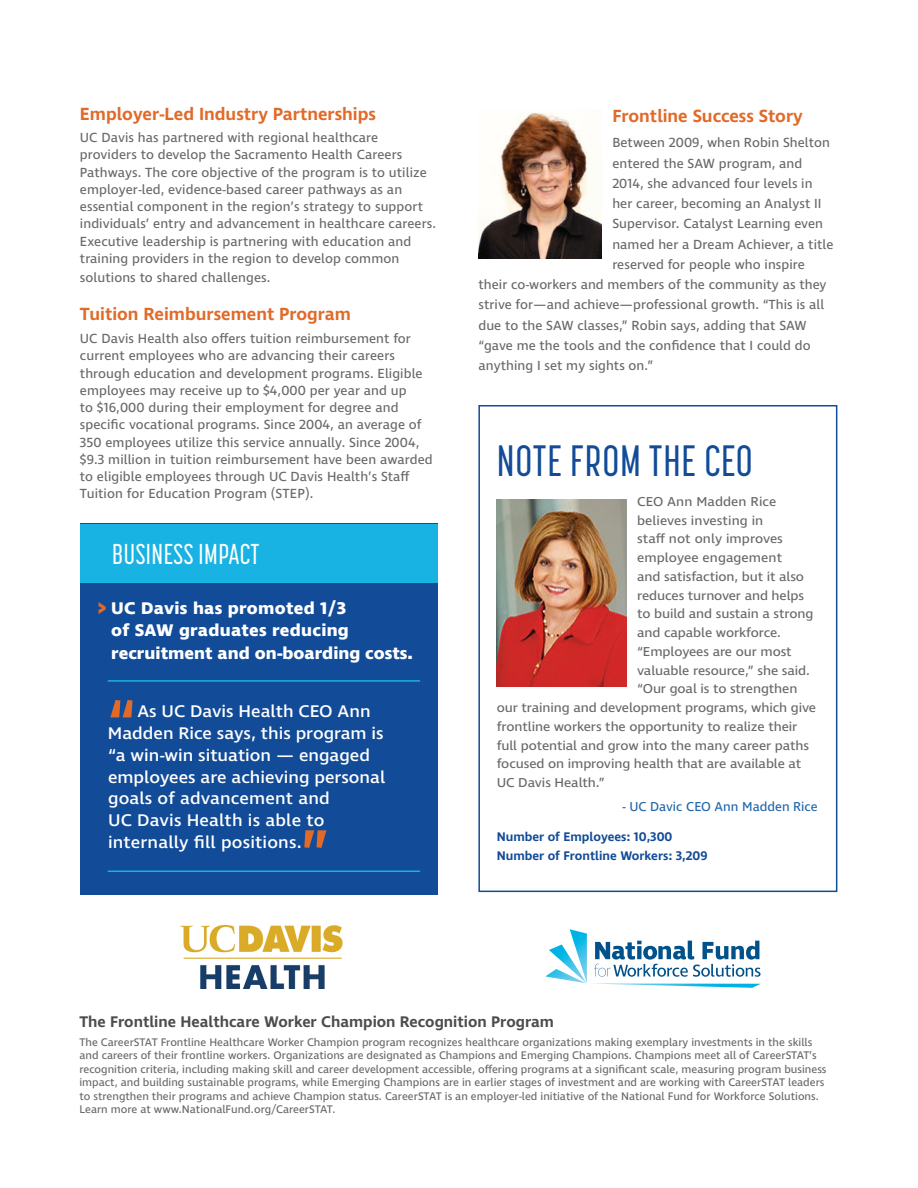
<style>
.page{position:relative;width:918px;height:1188px;background:#fff}
.page>*{position:absolute;margin:0;border:0;box-sizing:border-box;transform-origin:0 0}
.t1{font:600 57px "Ingra";color:#e16a29}
.t2{font:500 43.5px "Korolev Compressed";letter-spacing:.02em;color:#124b97}
.t3{font:500 28.5px "Korolev Compressed";letter-spacing:.02em;color:#fff}
.t4{font:600 18px "Ingra";color:#e16a29}
.t5{font:500 17.25px/21.8px "Ingra";color:#fff;scale:1.05 1}
.t6{font:700 17.25px/22.5px "Ingra";letter-spacing:.005em;color:#fff;scale:1.05 1}
.t7{font:600 15.75px "Ingra";color:#4b4c4d}
.t8{font:13.5px/17.2px "Ingra";letter-spacing:.005em;color:#69696c}
.t9{font:13.2px "Ingra";letter-spacing:-.005em;color:#69696c;scale:1.05 1}
.t10{font:13.2px "Ingra";color:#2566a9}
.t11{font:600 12.75px/18.8px "Ingra";color:#124b97}
.t12{font:11.25px/13.5px "Ingra";color:#69696c}
.s1{font-size:27.9px;color:#e16a29}
</style>
<div class="page">
<div style="left:80px;top:523px;width:357px;height:371px;background:#124b97"></div>
<div style="left:80px;top:524px;width:357px;height:59px;background:#18b2e3"></div>
<img style="left:496px;top:500px;width:130px;height:187px">
<div style="left:478px;top:405px;width:359px;height:487px;border:2px solid #124b97"></div>
<svg style="left:545px;top:929px;width:216px;height:59px"></svg>
<img style="left:180px;top:925px;width:163px;height:63px">
<hr style="left:108px;top:680px;width:312px;height:2px;background:#18b2e3">
<hr style="left:108px;top:871px;width:312px;height:1px;background:#18b2e3">
<img style="left:478px;top:112px;width:124px;height:146px">
<h3 class="t4" style="left:80px;top:102px;width:298px">Employer-Led Industry Partnerships</h3>
<p class="t8" style="left:80px;top:130px;width:358px">UC Davis has partnered with regional healthcare providers to develop the Sacramento Health Careers Pathways. The core objective of the program is to utilize employer-led, evidence-based career pathways as an essential component in the region’s strategy to support individuals’ entry and advancement in healthcare careers.<br>Executive leadership is partnering with education and training providers in the region to develop common</p>
<p class="t8" style="left:80px;top:269px;width:192px">solutions to shared challenges.</p>
<h3 class="t4" style="left:80px;top:303px;width:273px">Tuition Reimbursement Program</h3>
<p class="t8" style="left:80px;top:331px;width:354px">UC Davis Health also offers tuition reimbursement for current employees who are advancing their careers through education and development programs. Eligible employees may receive up to $4,000 per year and up<br>to $16,000 during their employment for degree and specific vocational programs. Since 2004, an average of 350 employees utilize this service annually. Since 2004, $9.3 million in tuition reimbursement have been awarded to eligible employees through UC Davis Health’s Staff Tuition for Education Program (STEP).</p>
<h3 class="t3" style="left:112px;top:538px;width:149px">BUSINESS IMPACT</h3>
<p class="t6" style="left:111px;top:598px;width:289px;text-indent:-14px"><span class="s1">&gt;</span> UC Davis has promoted 1/3<br>of SAW graduates reducing recruitment and on-boarding costs.</p>
<h1 class="t1" style="left:108px;top:685px;width:29px">“</h1>
<p class="t5" style="left:108px;top:702px;width:266px;text-indent:29px">As UC Davis Health CEO Ann<br>Madden Rice says, this program is “a win-win situation — engaged employees are achieving personal goals of advancement and<br>UC Davis Health is able to internally fill positions.</p>
<h1 class="t1" style="left:302px;top:816px;width:29px">”</h1>
<h3 class="t4" style="left:612px;top:104px;width:192px">Frontline Success Story</h3>
<p class="t8" style="left:612px;top:135px;width:219px">Between 2009, when Robin Shelton</p>
<p class="t8" style="left:612px;top:155px;width:191px">entered the SAW program, and</p>
<p class="t8" style="left:612px;top:175px;width:202px">2014, she advanced four levels in</p>
<p class="t8" style="left:612px;top:196px;width:211px">her career, becoming an Analyst II</p>
<p class="t8" style="left:612px;top:216px;width:212px">Supervisor. Catalyst Learning even</p>
<p class="t8" style="left:612px;top:236px;width:223px">named her a Dream Achiever, a title</p>
<p class="t8" style="left:612px;top:256px;width:194px">reserved for people who inspire</p>
<p class="t8" style="left:478px;top:277px;width:350px">their co-workers and members of the community as they</p>
<p class="t8" style="left:478px;top:297px;width:347px">strive for—and achieve—professional growth. “This is all</p>
<p class="t8" style="left:478px;top:317px;width:330px">due to the SAW classes,” Robin says, adding that SAW</p>
<p class="t8" style="left:478px;top:337px;width:334px">“gave me the tools and the confidence that I could do</p>
<p class="t8" style="left:478px;top:358px;width:176px">anything I set my sights on.”</p>
<h2 class="t2" style="left:497px;top:437px;width:258px">NOTE FROM THE CEO</h2>
<p class="t9" style="left:637px;top:493px;width:134px">CEO Ann Madden Rice</p>
<p class="t9" style="left:637px;top:512px;width:122px">believes investing in</p>
<p class="t9" style="left:637px;top:531px;width:140px">staff not only improves</p>
<p class="t9" style="left:637px;top:549px;width:140px">employee engagement</p>
<p class="t9" style="left:637px;top:568px;width:160px">and satisfaction, but it also</p>
<p class="t9" style="left:637px;top:587px;width:161px">reduces turnover and helps</p>
<p class="t9" style="left:637px;top:606px;width:169px">to build and sustain a strong</p>
<p class="t9" style="left:637px;top:624px;width:138px">and capable workforce.</p>
<p class="t9" style="left:637px;top:643px;width:149px">“Employees are our most</p>
<p class="t9" style="left:637px;top:662px;width:166px">valuable resource,” she said.</p>
<p class="t9" style="left:637px;top:681px;width:154px">“Our goal is to strengthen</p>
<p class="t9" style="left:497px;top:699px;width:306px">our training and development programs, which give</p>
<p class="t9" style="left:497px;top:718px;width:288px">frontline workers the opportunity to realize their</p>
<p class="t9" style="left:497px;top:737px;width:299px">full potential and grow into the many career paths</p>
<p class="t9" style="left:497px;top:756px;width:292px">focused on improving health that are available at</p>
<p class="t9" style="left:497px;top:774px;width:104px">UC Davis Health.”</p>
<p class="t10" style="left:622px;top:799px;width:197px">- UC Davic CEO Ann Madden Rice</p>
<p class="t11" style="left:497px;top:828px;width:212px">Number of Employees: 10,300<br>Number of Frontline Workers: 3,209</p>
<p class="t7" style="left:80px;top:1012px;width:476px">The Frontline Healthcare Worker Champion Recognition Program</p>
<p class="t12" style="left:80px;top:1036px;width:749px">The CareerSTAT Frontline Healthcare Worker Champion program recognizes healthcare organizations making exemplary investments in the skills and careers of their frontline workers. Organizations are designated as Champions and Emerging Champions. Champions meet all of CareerSTAT’s recognition criteria, including making skill and career development accessible, offering programs at a significant scale, measuring program business impact, and building sustainable programs, while Emerging Champions are in earlier stages of investment and are working with CareerSTAT leaders to strengthen their programs and achieve Champion status. CareerSTAT is an employer-led initiative of the National Fund for Workforce Solutions.<br>Learn more at www.NationalFund.org/CareerSTAT.</p>
</div>
